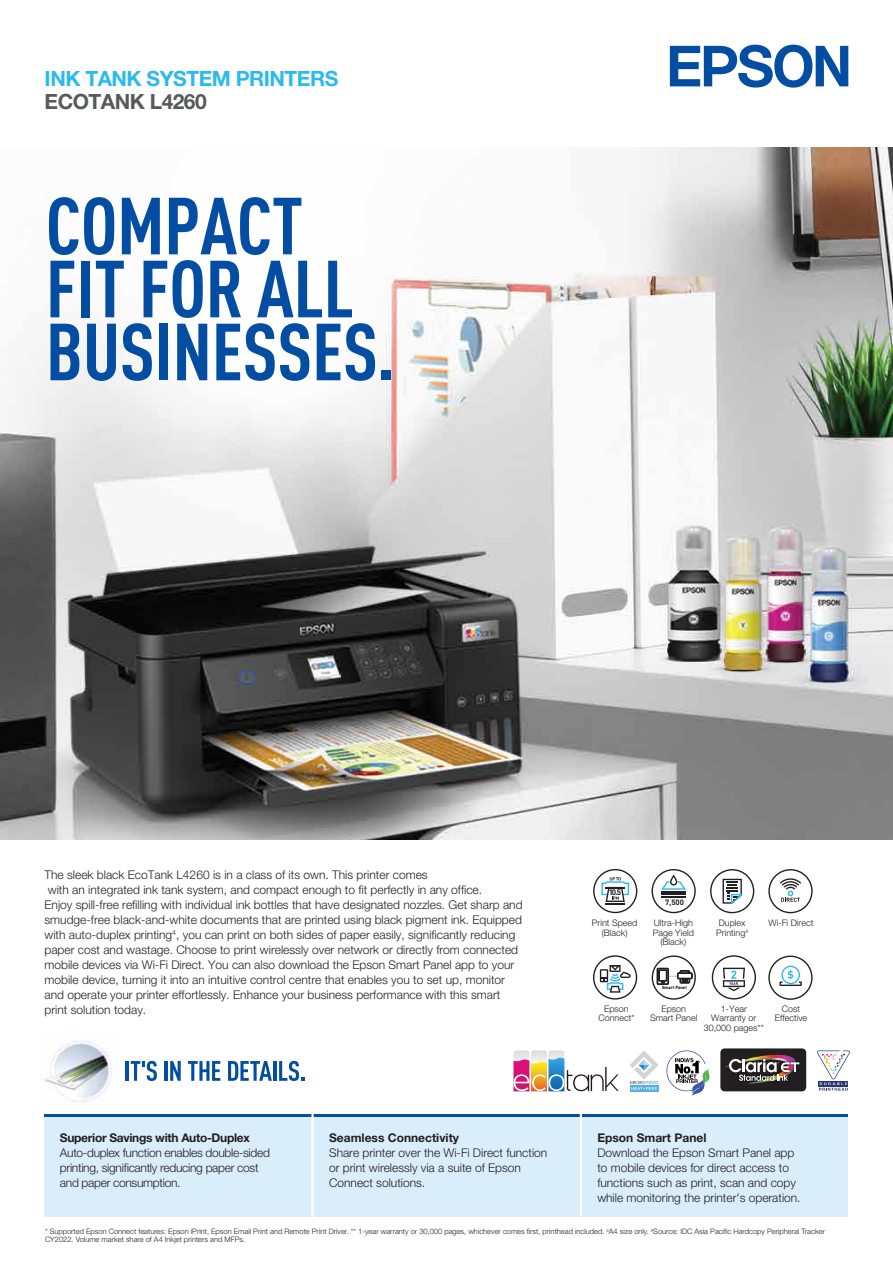
<style>
.page{position:relative;width:893px;height:1263px;background:#fff}
.page>*{position:absolute;margin:0;border:0;box-sizing:border-box;transform-origin:0 0}
.t1{font:700 condensed 79.5px/63px "DINOT";letter-spacing:-.005em;color:#034ea2}
.t2{font:700 21px "Helvetica Neue LT Std";letter-spacing:-.025em;color:#2bbaed}
.t3{font:700 21px "Helvetica Neue LT Std";letter-spacing:-.025em;color:#58595b}
.t4{font:300 12px/15px "Helvetica Neue LT Std";color:#231f20}
.t5{font:300 12px/15px "Helvetica Neue LT Std";letter-spacing:-.025em;color:#231f20}
.t6{font:700 12px "Helvetica Neue LT Std";color:#231f20}
.t7{font:700 12px "Helvetica Neue LT Std";letter-spacing:-.025em;color:#231f20}
.t8{font:300 9px/9.4px "Helvetica Neue LT Std";color:#231f20;text-align:center}
.t9{font:700 7.95px "DINOT";color:#231f20}
.t10{font:700 7.65px "DINOT";color:#231f20}
.t11{font:300 7.5px/8.2px "Helvetica Neue LT Std";color:#231f20}
.t12{font:700 4.35px "DINOT";color:#000101}
</style>
<div class="page">
<img style="left:0;top:147px;width:893px;height:692px">
<svg style="left:670px;top:45px;width:178px;height:43px"></svg>
<img style="left:44px;top:1040px;width:67px;height:62px">
<hr style="left:126px;top:1061px;width:3px;height:20px;background:#034ea2">
<svg style="left:131px;top:1061px;width:26px;height:20px"></svg>
<hr style="left:165px;top:1061px;width:3px;height:20px;background:#034ea2">
<svg style="left:170px;top:1061px;width:11px;height:20px"></svg>
<svg style="left:188px;top:1061px;width:32px;height:20px"></svg>
<svg style="left:228px;top:1061px;width:44px;height:20px"></svg>
<hr style="left:273px;top:1061px;width:4px;height:20px;background:#034ea2">
<svg style="left:279px;top:1061px;width:25px;height:20px"></svg>
<svg style="left:817px;top:1050px;width:33px;height:41px"></svg>
<svg style="left:513px;top:1050px;width:106px;height:41px"></svg>
<div style="left:630px;top:1085px;width:28px;height:6px;background:#58b0e2"></div>
<svg style="left:629px;top:1051px;width:30px;height:39px"></svg>
<div style="left:720px;top:1048px;width:86px;height:43px;background:#231f20;border-radius:4px"></div>
<svg style="left:725px;top:1055px;width:74px;height:28px"></svg>
<svg style="left:651px;top:869px;width:45px;height:44px"></svg>
<svg style="left:593px;top:869px;width:44px;height:44px"></svg>
<svg style="left:710px;top:869px;width:44px;height:44px"></svg>
<svg style="left:768px;top:869px;width:45px;height:44px"></svg>
<svg style="left:593px;top:955px;width:44px;height:44px"></svg>
<svg style="left:712px;top:955px;width:44px;height:44px"></svg>
<svg style="left:652px;top:955px;width:44px;height:45px"></svg>
<svg style="left:768px;top:955px;width:45px;height:45px"></svg>
<div style="left:45px;top:1115px;width:803px;height:102px;background:#d9edfa"></div>
<hr style="left:45px;top:1114px;width:803px;height:3px;background:#034ea2">
<hr style="left:580px;top:1113px;width:2px;height:103px;background:#fff">
<hr style="left:311px;top:1113px;width:3px;height:104px;background:#fff">
<svg style="left:666px;top:1050px;width:44px;height:46px"></svg>
<h2 class="t2" style="left:45px;top:66px;width:295px">INK TANK SYSTEM PRINTERS</h2>
<h2 class="t3" style="left:45px;top:88px;width:164px">ECOTANK L4260</h2>
<h1 class="t1" style="left:46px;top:189px;width:351px">COMPACT<br>FIT FOR ALL<br>BUSINESSES.</h1>
<p class="t4" style="left:44px;top:866px;width:480px">The sleek black EcoTank L4260 is in a class of its own. This printer comes<br>with an integrated ink tank system, and compact enough to fit perfectly in any office.<br>Enjoy spill-free refilling with individual ink bottles that have designated nozzles. Get sharp and smudge-free black-and-white documents that are printed using black pigment ink. Equipped with auto-duplex printing<sup>4</sup>, you can print on both sides of paper easily, significantly reducing paper cost and wastage. Choose to print wirelessly over network or directly from connected mobile devices via Wi-Fi Direct. You can also download the Epson Smart Panel app to your mobile device, turning it into an intuitive control centre that enables you to set up, monitor and operate your printer effortlessly. Enhance your business performance with this smart print solution today.</p>
<p class="t7" style="left:60px;top:1130px;width:191px">Superior Savings with Auto-Duplex</p>
<p class="t5" style="left:60px;top:1145px;width:212px">Auto-duplex function enables double-sided printing, significantly reducing paper cost and paper consumption.</p>
<p class="t6" style="left:329px;top:1130px;width:131px">Seamless Connectivity</p>
<p class="t4" style="left:329px;top:1145px;width:220px">Share printer over the Wi-Fi Direct function or print wirelessly via a suite of Epson<br>Connect solutions.</p>
<p class="t9" style="left:609px;top:886px;width:14px">10.5</p>
<p class="t8" style="left:592px;top:918px;width:47px">Print Speed (Black)</p>
<p class="t10" style="left:665px;top:896px;width:20px">7,500</p>
<p class="t8" style="left:653px;top:918px;width:43px">Ultra-High<br>Page Yield (Black)</p>
<p class="t12" style="left:662px;top:984px;width:26px">Smart Panel</p>
<p class="t8" style="left:716px;top:918px;width:34px;text-align:left">Duplex<br>Printing<sup>4</sup></p>
<p class="t8" style="left:769px;top:918px;width:46px">Wi-Fi Direct</p>
<p class="t8" style="left:598px;top:1004px;width:38px">Epson<br>Connect*</p>
<p class="t8" style="left:704px;top:1004px;width:62px">1-Year<br>Warranty or<br>30,000 pages**</p>
<p class="t8" style="left:650px;top:1004px;width:49px">Epson<br>Smart Panel</p>
<p class="t8" style="left:775px;top:1004px;width:34px">Cost<br>Effective</p>
<p class="t6" style="left:597px;top:1130px;width:111px">Epson Smart Panel</p>
<p class="t4" style="left:597px;top:1145px;width:205px">Download the Epson Smart Panel app to mobile devices for direct access to functions such as print, scan and copy while monitoring the printer's operation.</p>
<p class="t11" style="left:45px;top:1227px;width:781px">* Supported Epson Connect features: Epson iPrint, Epson Email Print and Remote Print Driver. ** 1-year warranty or 30,000 pages, whichever comes first, printhead included. <sup>4</sup>A4 size only. <sup>#</sup>Source: IDC Asia Pacific Hardcopy Peripheral Tracker<br>CY2022. Volume market share of A4 Inkjet printers and MFPs.</p>
</div>
